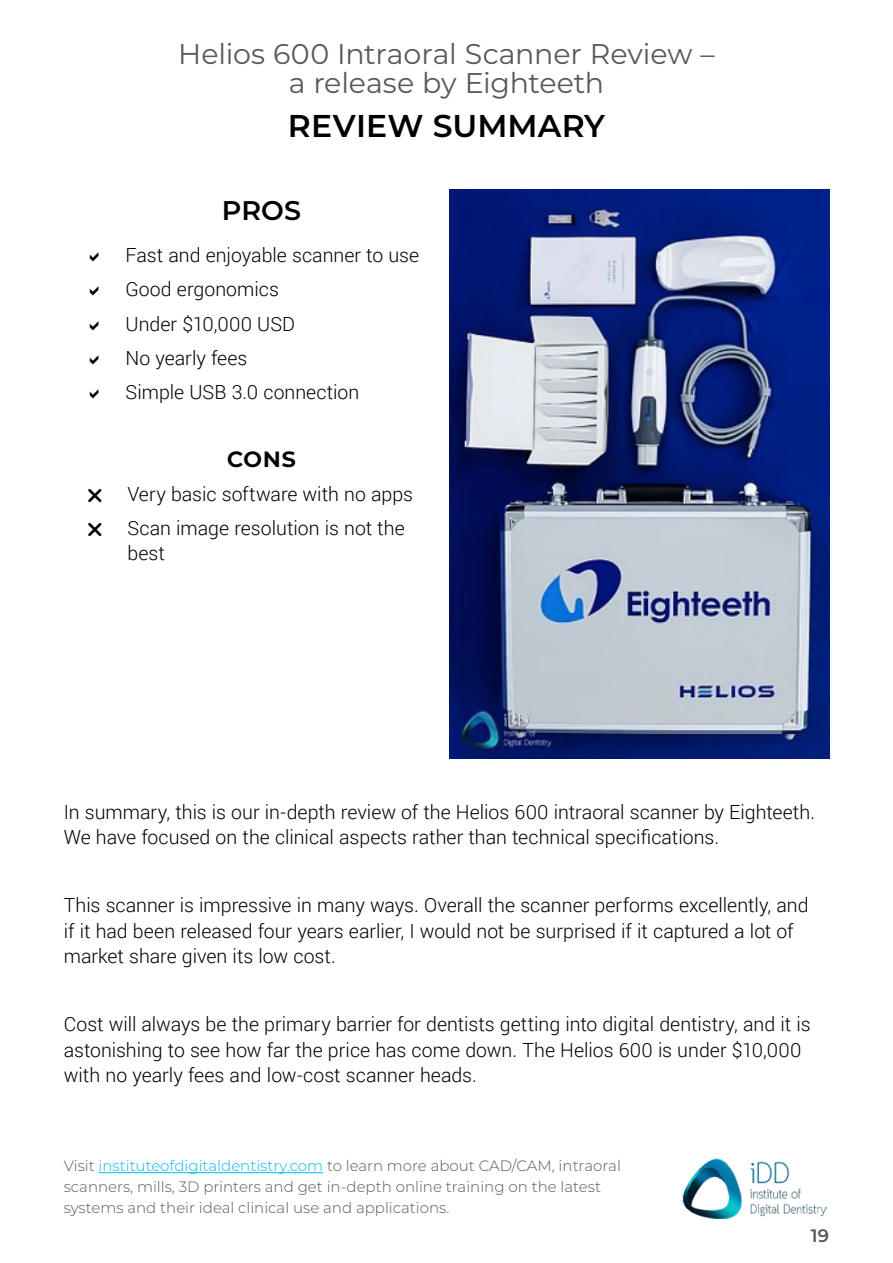
<style>
.page{position:relative;width:893px;height:1263px;background:#fff}
.page>*{position:absolute;margin:0;border:0;box-sizing:border-box;transform-origin:0 0}
.t1{font:600 31.5px "Montserrat";letter-spacing:.005em;color:#000}
.t2{font:28.5px/28.5px "Montserrat";letter-spacing:-.005em;color:#58595b;text-align:center}
.t3{font:600 27px "Montserrat";letter-spacing:.005em;color:#000}
.t4{font:300 19.5px/34px "Roboto";color:#000}
.t5{font:600 18px "Montserrat";color:#58595b}
.t6{font:300 15px/21px "Montserrat";color:#58595b}
.s1{color:#00b9f1}
</style>
<div class="page">
<hr style="left:99px;top:1172px;width:224px;height:1px;background:#00b9f1">
<img style="left:683px;top:1159px;width:144px;height:59px">
<img style="left:450px;top:190px;width:379px;height:568px">
<h2 class="t2" style="left:178px;top:39px;width:538px">Helios 600 Intraoral Scanner Review – a release by Eighteeth</h2>
<h1 class="t1" style="left:288px;top:103px;width:319px">REVIEW SUMMARY</h1>
<h3 class="t3" style="left:222px;top:191px;width:81px">PROS</h3>
<p class="t4" style="left:126px;top:238px;width:295px">Fast and enjoyable scanner to use<br>Good ergonomics<br>Under $10,000 USD<br>No yearly fees<br>Simple USB 3.0 connection</p>
<h3 class="t3" style="left:227px;top:438px;width:71px">cons</h3>
<p class="t4" style="left:128px;top:476px;width:287px">Very basic software with no apps<br>Scan image resolution is not the</p>
<p class="t4" style="left:128px;top:535px;width:39px">best</p>
<p class="t4" style="left:64px;top:798px;width:753px;line-height:25.5px">In summary, this is our in-depth review of the Helios 600 intraoral scanner by Eighteeth.<br>We have focused on the clinical aspects rather than technical specifications.</p>
<p class="t4" style="left:64px;top:892px;width:746px;line-height:25.5px">This scanner is impressive in many ways. Overall the scanner performs excellently, and if it had been released four years earlier, I would not be surprised if it captured a lot of market share given its low cost.</p>
<p class="t4" style="left:64px;top:1011px;width:748px;line-height:25.5px">Cost will always be the primary barrier for dentists getting into digital dentistry, and it is astonishing to see how far the price has come down. The Helios 600 is under $10,000 with no yearly fees and low-cost scanner heads.</p>
<p class="t6" style="left:64px;top:1155px;width:559px">Visit <span class="s1">instituteofdigitaldentistry.com</span> to learn more about CAD/CAM, intraoral scanners, mills, 3D printers and get in-depth online training on the latest systems and their ideal clinical use and applications.</p>
<p class="t5" style="left:811px;top:1223px;width:20px">19</p>
</div>
